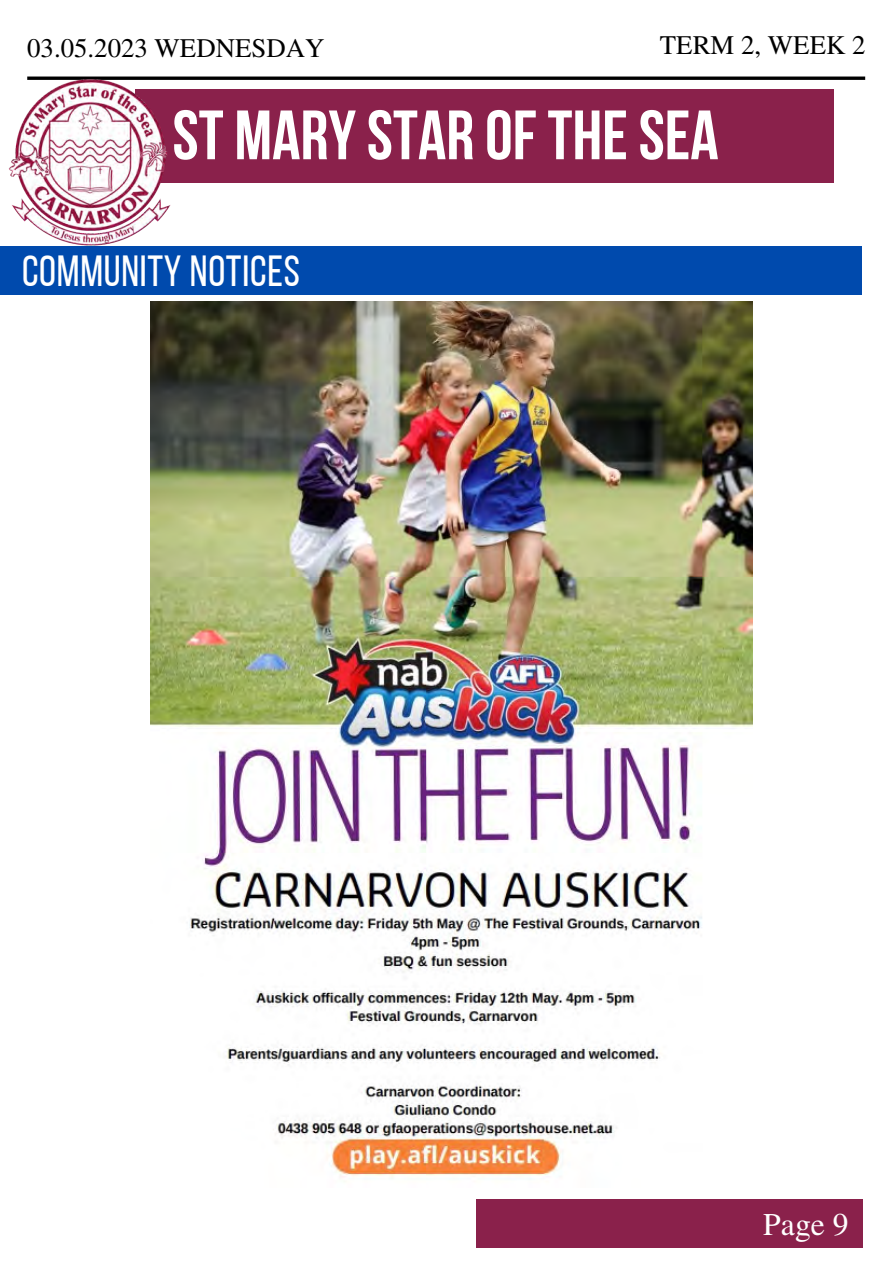
<style>
.page{position:relative;width:893px;height:1264px;background:#fff}
.page>*{position:absolute;margin:0;border:0;box-sizing:border-box;transform-origin:0 0}
.t1{font:69.6px "Bebas Neue Cyrillic";color:#fff}
.t2{font:43.5px "Bebas Neue";letter-spacing:.015em;color:#fff}
.t3{font:31.65px "Te X Gyre Termes";color:#fff}
.t4{font:26.85px "Te X Gyre Termes";color:#000}
</style>
<div class="page">
<div style="left:135px;top:89px;width:698px;height:94px;background:#8a214b"></div>
<svg style="left:174px;top:76px;width:691px;height:4px;background:#272727"></svg>
<div style="left:476px;top:1199px;width:386px;height:49px;background:#8a214b"></div>
<img style="left:8px;top:76px;width:166px;height:170px">
<div style="left:0;top:246px;width:861px;height:49px;background:#004aad"></div>
<img style="left:151px;top:301px;width:601px;height:878px">
<p class="t4" style="left:27px;top:29px;width:299px">03.05.2023 WEDNESDAY</p>
<p class="t4" style="left:660px;top:26px;width:207px">TERM 2, WEEK 2</p>
<h1 class="t1" style="left:172px;top:107px;width:547px">ST MARY STAR OF THE SEA</h1>
<h2 class="t2" style="left:22px;top:253px;width:279px">COMMUNITY NOTICES</h2>
<p class="t3" style="left:763px;top:1201px;width:87px">Page 9</p>
</div>
